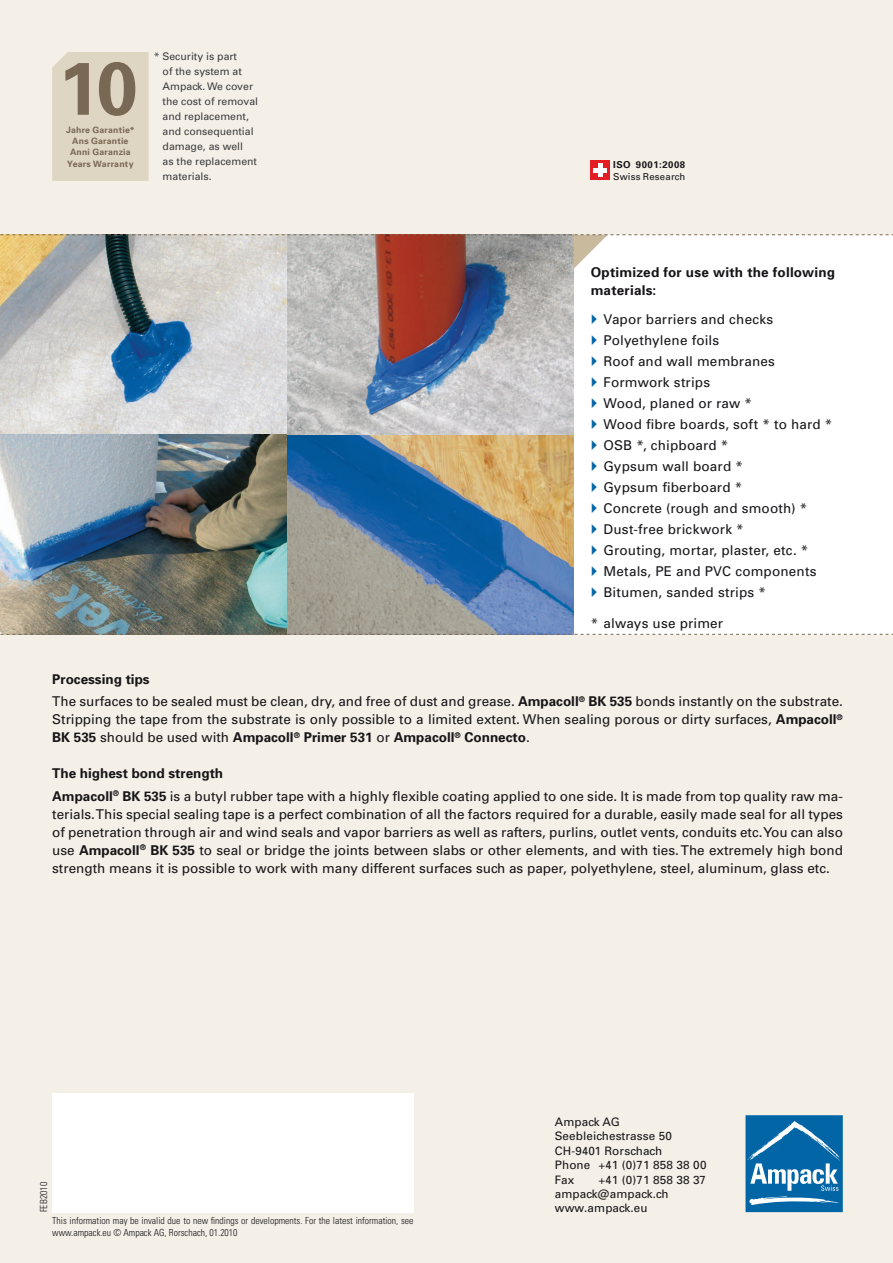
<style>
.page{position:relative;width:893px;height:1263px;background:#fff}
.page>*{position:absolute;margin:0;border:0;box-sizing:border-box;transform-origin:0 0}
.t1{font:13.5px/21px "Univers";color:#171518}
.t2{font:700 13.5px/18px "Univers";letter-spacing:.015em;color:#171518}
.t3{font:11.7px/14.4px "Univers";letter-spacing:.01em;color:#171518}
.t4{font:10.5px/15px "Univers";color:#3d3d3f}
.t5{font:300 condensed 9.75px/11.9px "Univers";color:#171518}
.t6{font:9.6px "Univers";letter-spacing:.02em;color:#171518}
.t7{font:700 9.6px "Univers";letter-spacing:.055em;color:#171518}
.t8{font:700 8.7px/11.2px "Univers";letter-spacing:.025em;color:#786854;text-align:center}
.s1{font-weight:700}
</style>
<div class="page">
<div style="left:0;top:0;width:892px;height:1263px;background:#f4f0e8"></div>
<svg style="left:52px;top:52px;width:97px;height:129px;background:#cfc5b2"></svg>
<div style="left:574px;top:235px;width:318px;height:399px;background:#fff"></div>
<img style="left:0;top:269px;width:574px;height:365px">
<div style="left:591px;top:161px;width:19px;height:19px;background:#e41e25"></div>
<hr style="left:598px;top:164px;width:4px;height:13px;background:#fff">
<hr style="left:594px;top:168px;width:13px;height:4px;background:#fff">
<svg style="left:0;top:634px;width:892px;height:1px"></svg>
<svg style="left:0;top:234px;width:892px;height:35px"></svg>
<div style="left:745px;top:1115px;width:98px;height:97px;background:#0165a6"></div>
<svg style="left:747px;top:1121px;width:93px;height:84px"></svg>
<div style="left:52px;top:1093px;width:361px;height:119px;background:#fff"></div>
<p class="t8" style="left:66px;top:125px;width:70px">Jahre Garantie*<br>Ans Garantie<br>Anni Garanzia<br>Years Warranty</p>
<p class="t4" style="left:163px;top:50px;width:97px;text-indent:-9px">* Security is part<br>of the system at<br>Ampack. We cover the cost of removal and replacement, and consequential damage, as well<br>as the replacement materials.</p>
<p class="t7" style="left:613px;top:161px;width:74px">ISO 9001:2008</p>
<p class="t6" style="left:613px;top:173px;width:74px">Swiss Research</p>
<p class="t2" style="left:591px;top:265px;width:246px">Optimized for use with the following materials:</p>
<p class="t1" style="left:603px;top:310px;width:230px">Vapor barriers and checks<br>Polyethylene foils<br>Roof and wall membranes<br>Formwork strips<br>Wood, planed or raw *<br>Wood fibre boards, soft * to hard *<br>OSB *, chipboard *<br>Gypsum wall board *<br>Gypsum fiberboard *<br>Concrete (rough and smooth) *<br>Dust-free brickwork *<br>Grouting, mortar, plaster, etc. *<br>Metals, PE and PVC components<br>Bitumen, sanded strips *</p>
<p class="t1" style="left:591px;top:614px;width:134px">* always use primer</p>
<p class="t1" style="left:52px;top:669px;width:792px;line-height:22.5px"><span class="s1">Processing tips<br></span>The surfaces to be sealed must be clean, dry, and free of dust and grease. <span class="s1">Ampacoll</span><sup>®</sup> <span class="s1">BK 535</span> bonds instantly on the substrate.</p>
<p class="t1" style="left:52px;top:712px;width:792px;line-height:18px">Stripping the tape from the substrate is only possible to a limited extent. When sealing porous or dirty surfaces, <span class="s1">Ampacoll</span><sup>®<br></sup><span class="s1">BK 535</span> should be used with <span class="s1">Ampacoll</span><sup>®</sup> <span class="s1">Primer 531</span> or <span class="s1">Ampacoll</span><sup>®</sup> <span class="s1">Connecto</span>.</p>
<p class="t1" style="left:52px;top:763px;width:792px;line-height:22.5px"><span class="s1">The highest bond strength<br>Ampacoll</span><sup>®</sup> <span class="s1">BK 535</span> is a butyl rubber tape with a highly flexible coating applied to one side. It is made from top quality raw ma-</p>
<p class="t1" style="left:52px;top:806px;width:792px;line-height:18px;text-align:justify">terials. This special sealing tape is a perfect combination of all the factors required for a durable, easily made seal for all types of penetration through air and wind seals and vapor barriers as well as rafters, purlins, outlet vents, conduits etc. You can also use <span class="s1">Ampacoll</span><sup>®</sup> <span class="s1">BK 535</span> to seal or bridge the joints between slabs or other elements, and with ties. The extremely high bond strength means it is possible to work with many different surfaces such as paper, polyethylene, steel, aluminum, glass etc.</p>
<p class="t5" style="left:39px;top:1212px;width:32px;rotate:-90deg">FEB2010</p>
<p class="t5" style="left:52px;top:1216px;width:363px">This information may be invalid due to new findings or developments. For the latest information, see www.ampack.eu © Ampack AG, Rorschach, 01.2010</p>
<p class="t3" style="left:555px;top:1116px;width:153px">Ampack AG<br>Seebleichestrasse 50<br>CH-9401 Rorschach<br>Phone +41 (0)71 858 38 00<br>Fax</p>
<p class="t3" style="left:555px;top:1173px;width:153px;text-indent:43px">+41 (0)71 858 38 37 ampack@ampack.ch www.ampack.eu</p>
</div>
